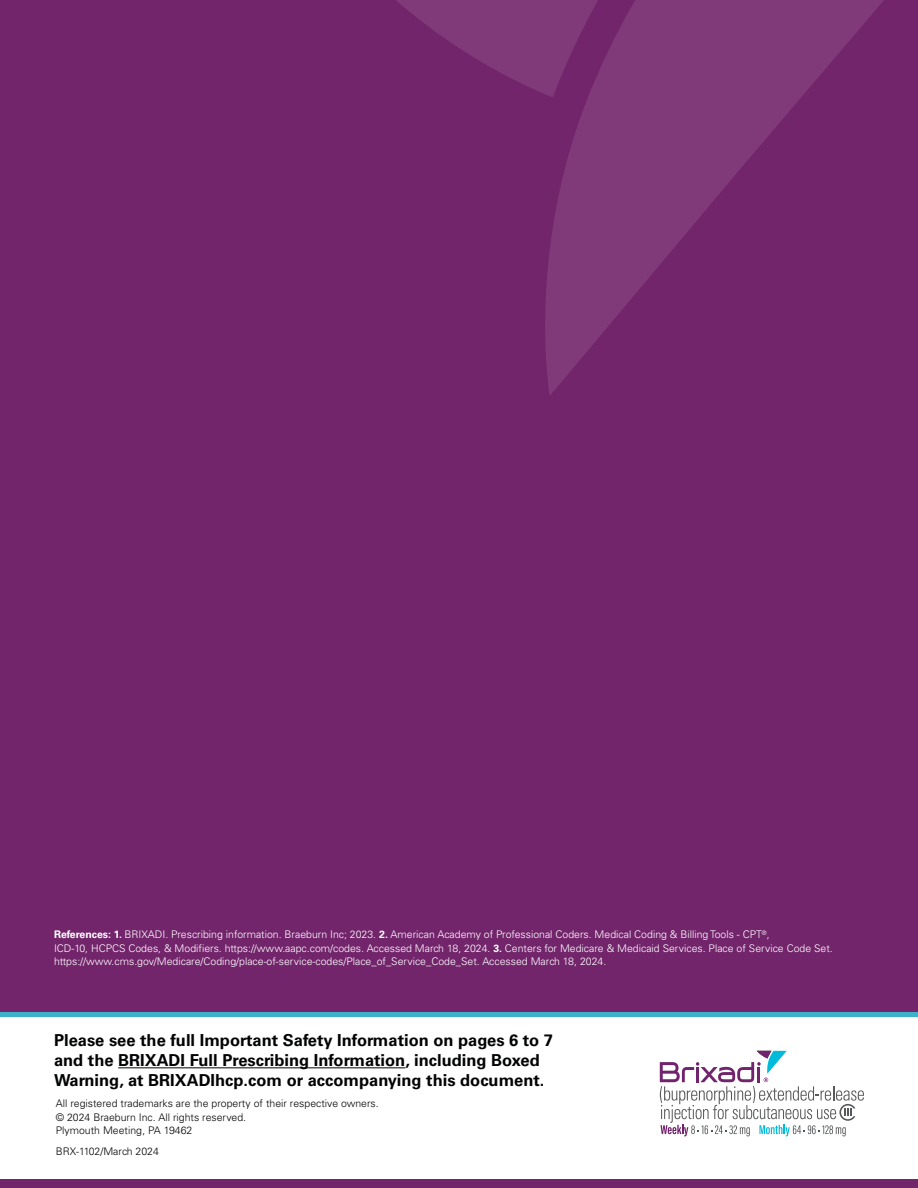
<style>
.page{position:relative;width:918px;height:1188px;background:#fff}
.page>*{position:absolute;margin:0;border:0;box-sizing:border-box;transform-origin:0 0}
.Body{font:700 16.5px/19.8px "Univers LT Std";color:#020304}
.Footnote{font:300 10.5px/13.5px "Univers LT Std";color:#fff}
.Footnote-2{font:300 10.5px/13.5px "Univers LT Std";color:#020304}
.s1{font-weight:700}
</style>
<div class="page">
<div style="left:0;top:0;width:918px;height:1012px;background:#73256c"></div>
<svg style="left:396px;top:0;width:145px;height:92px"></svg>
<svg style="left:541px;top:0;width:343px;height:395px"></svg>
<div style="left:0;top:1180px;width:918px;height:8px;background:#73256c"></div>
<hr style="left:118px;top:1067px;width:287px;height:1px;background:#020304">
<svg style="left:660px;top:1051px;width:204px;height:85px"></svg>
<p class="Footnote" style="left:54px;top:928px;width:780px"><span class="s1">References: 1.</span> BRIXADI. Prescribing information. Braeburn Inc; 2023. <span class="s1">2.</span> American Academy of Professional Coders. Medical Coding &amp; Billing Tools - CPT<sup>®</sup>,<br>ICD-10, HCPCS Codes, &amp; Modifiers. https://www.aapc.com/codes. Accessed March 18, 2024. <span class="s1">3.</span> Centers for Medicare &amp; Medicaid Services. Place of Service Code Set. https://www.cms.gov/Medicare/Coding/place-of-service-codes/Place_of_Service_Code_Set. Accessed March 18, 2024.</p>
<p class="Body" style="left:54px;top:1031px;width:500px">Please see the full Important Safety Information on pages 6 to 7 and the BRIXADI Full Prescribing Information, including Boxed<br>Warning, at BRIXADIhcp.com or accompanying this document.</p>
<p class="Footnote-2" style="left:56px;top:1097px;width:325px">All registered trademarks are the property of their respective owners. © 2024 Braeburn Inc. All rights reserved.<br>Plymouth Meeting, PA 19462</p>
<p class="Footnote-2" style="left:56px;top:1144px;width:105px">BRX-1102/March 2024</p>
</div>
